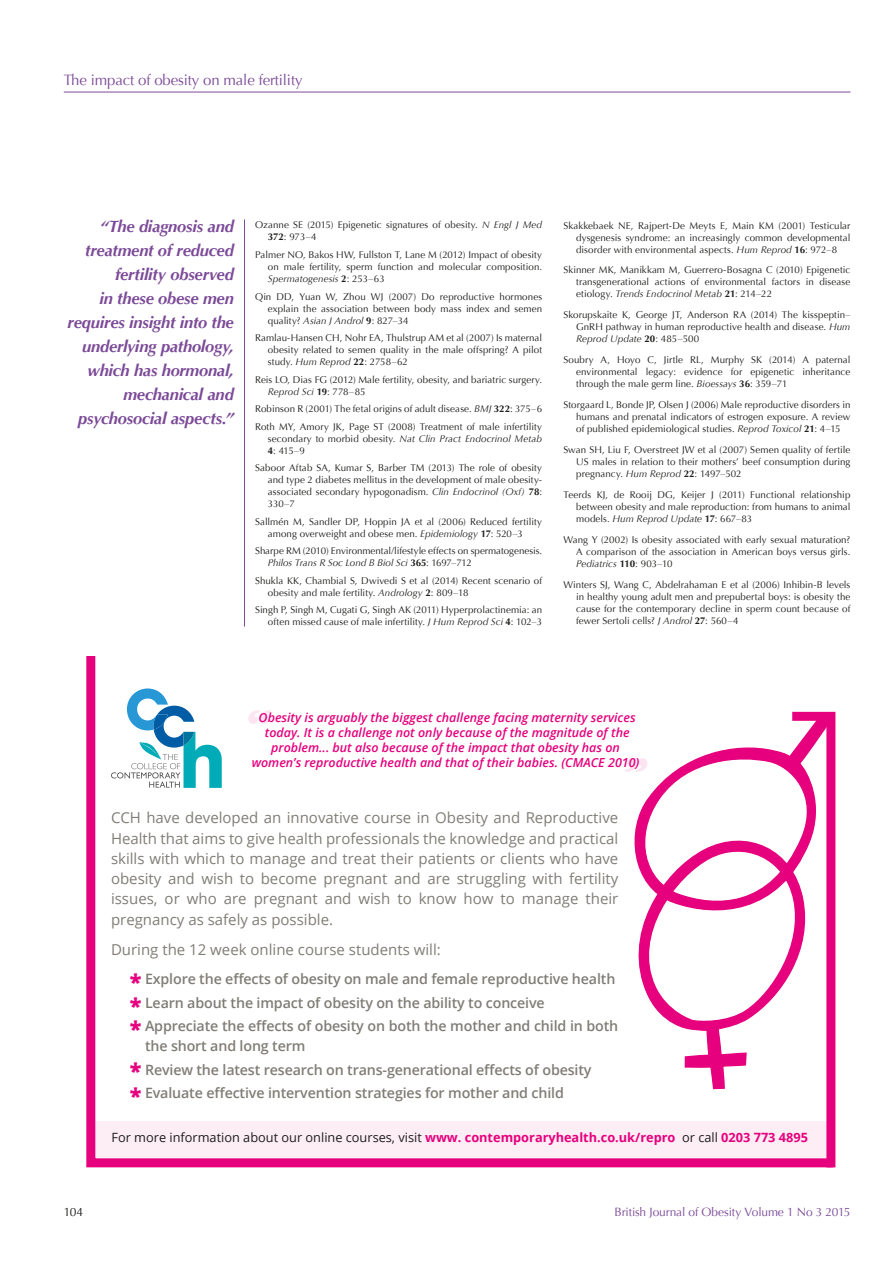
<style>
.page{position:relative;width:893px;height:1263px;background:#fff}
.page>*{position:absolute;margin:0;border:0;box-sizing:border-box;transform-origin:0 0}
.t1{font:800 21.75px/23.4px "Open Sans";color:#e6007d;text-align:justify}
.t2{font:italic 700 16.5px/24px "Optima";letter-spacing:-.015em;color:#7c4b98;text-align:right}
.t3{font:15px/20.2px "Open Sans";color:#807d76;text-align:justify}
.t4{font:15px "Optima";letter-spacing:-.01em;color:#7c4b98}
.t5{font:600 14.25px/23.7px "Open Sans";letter-spacing:-.01em;color:#807d76}
.t6{font:12.75px "Open Sans";color:#1d1d1b}
.t7{font:italic 600 12.45px/15px "Open Sans";color:#e6007d;text-align:center}
.t8{font:12px "Optima";letter-spacing:-.01em;color:#7c4b98}
.t9{font:12px "Optima";color:#1d1d1b}
.t10{font:9.75px/12px "Optima";letter-spacing:.01em;color:#1d1d1b;text-align:justify}
.s1{font-style:italic}
.s2{font-weight:700}
.s3{font-weight:700;color:#e6007d}
</style>
<div class="page">
<hr style="left:64px;top:92px;width:786px;height:1px;background:#7c4b98">
<hr style="left:244px;top:219px;width:1px;height:407px;background:#7c4b98">
<svg style="left:86px;top:656px;width:539px;height:512px"></svg>
<svg style="left:111px;top:688px;width:111px;height:100px"></svg>
<svg style="left:248px;top:710px;width:23px;height:14px"></svg>
<svg style="left:621px;top:828px;width:4px;height:261px"></svg>
<svg style="left:625px;top:711px;width:211px;height:457px"></svg>
<h3 class="t4" style="left:64px;top:71px;width:240px">The impact of obesity on male fertility</h3>
<h2 class="t2" style="left:68px;top:214px;width:168px">“The diagnosis and treatment of reduced fertility observed<br>in these obese men requires insight into the underlying pathology, which has hormonal, mechanical and psychosocial aspects.”</h2>
<p class="t10" style="left:268px;top:219px;width:276px;text-indent:-13px">Ozanne SE (2015) Epigenetic signatures of obesity. <span class="s1">N Engl J Med<br></span><span class="s2">372</span>: 973–4</p>
<p class="t10" style="left:268px;top:249px;width:276px;text-indent:-13px">Palmer NO, Bakos HW, Fullston T, Lane M (2012) Impact of obesity on male fertility, sperm function and molecular composition.<br><span class="s1">Spermatogenesis</span> <span class="s2">2</span>: 253–63</p>
<p class="t10" style="left:268px;top:290px;width:276px;text-indent:-13px">Qin DD, Yuan W, Zhou WJ (2007) Do reproductive hormones explain the association between body mass index and semen quality? <span class="s1">Asian J Androl</span> <span class="s2">9</span>: 827–34</p>
<p class="t10" style="left:268px;top:332px;width:276px;text-indent:-13px">Ramlau-Hansen CH, Nohr EA, Thulstrup AM et al (2007) Is maternal obesity related to semen quality in the male offspring? A pilot study. <span class="s1">Hum Reprod</span> <span class="s2">22</span>: 2758–62</p>
<p class="t10" style="left:268px;top:373px;width:276px;text-indent:-13px">Reis LO, Dias FG (2012) Male fertility, obesity, and bariatric surgery.<br><span class="s1">Reprod Sci</span> <span class="s2">19</span>: 778–85</p>
<p class="t10" style="left:255px;top:400px;width:289px;line-height:17.5px">Robinson R (2001) The fetal origins of adult disease. <span class="s1">BMJ</span> <span class="s2">322</span>: 375–6<br>Roth MY, Amory JK, Page ST (2008) Treatment of male infertility</p>
<p class="t10" style="left:268px;top:432px;width:276px">secondary to morbid obesity. <span class="s1">Nat Clin Pract Endocrinol Metab<br></span><span class="s2">4</span>: 415–9</p>
<p class="t10" style="left:268px;top:462px;width:276px;text-indent:-13px">Saboor Aftab SA, Kumar S, Barber TM (2013) The role of obesity and type 2 diabetes mellitus in the development of male obesity&shy;associated secondary hypogonadism. <span class="s1">Clin Endocrinol (Oxf)</span> <span class="s2">78</span>:<br>330–7</p>
<p class="t10" style="left:268px;top:516px;width:276px;text-indent:-13px">Sallmén M, Sandler DP, Hoppin JA et al (2006) Reduced fertility among overweight and obese men. <span class="s1">Epidemiology</span> <span class="s2">17</span>: 520–3</p>
<p class="t10" style="left:268px;top:545px;width:276px;text-indent:-13px">Sharpe RM (2010) Environmental/lifestyle effects on spermatogenesis.<br><span class="s1">Philos Trans R Soc Lond B Biol Sci</span> <span class="s2">365</span>: 1697–712</p>
<p class="t10" style="left:268px;top:575px;width:276px;text-indent:-13px">Shukla KK, Chambial S, Dwivedi S et al (2014) Recent scenario of obesity and male fertility. <span class="s1">Andrology</span> <span class="s2">2</span>: 809–18</p>
<p class="t10" style="left:255px;top:604px;width:289px;text-align:right">Singh P, Singh M, Cugati G, Singh AK (2011) Hyperprolactinemia: an often missed cause of male infertility. <span class="s1">J Hum Reprod Sci</span> <span class="s2">4</span>: 102–3</p>
<p class="t10" style="left:576px;top:219px;width:276px;text-indent:-13px">Skakkebaek NE, Rajpert-De Meyts E, Main KM (2001) Testicular dysgenesis syndrome: an increasingly common developmental disorder with environmental aspects. <span class="s1">Hum Reprod</span> <span class="s2">16</span>: 972–8</p>
<p class="t10" style="left:576px;top:264px;width:276px;text-indent:-13px">Skinner MK, Manikkam M, Guerrero-Bosagna C (2010) Epigenetic transgenerational actions of environmental factors in disease etiology. <span class="s1">Trends Endocrinol Metab</span> <span class="s2">21</span>: 214–22</p>
<p class="t10" style="left:576px;top:309px;width:276px;text-indent:-13px">Skorupskaite K, George JT, Anderson RA (2014) The kisspeptin– GnRH pathway in human reproductive health and disease. <span class="s1">Hum Reprod Update</span> <span class="s2">20</span>: 485–500</p>
<p class="t10" style="left:576px;top:354px;width:276px;text-indent:-13px">Soubry A, Hoyo C, Jirtle RL, Murphy SK (2014) A paternal environmental legacy: evidence for epigenetic inheritance through the male germ line. <span class="s1">Bioessays</span> <span class="s2">36</span>: 359–71</p>
<p class="t10" style="left:576px;top:399px;width:276px;text-indent:-13px">Storgaard L, Bonde JP, Olsen J (2006) Male reproductive disorders in humans and prenatal indicators of estrogen exposure. A review of published epidemiological studies. <span class="s1">Reprod Toxicol</span> <span class="s2">21</span>: 4–15</p>
<p class="t10" style="left:576px;top:444px;width:276px;text-indent:-13px">Swan SH, Liu F, Overstreet JW et al (2007) Semen quality of fertile US males in relation to their mothers’ beef consumption during pregnancy. <span class="s1">Hum Reprod</span> <span class="s2">22</span>: 1497–502</p>
<p class="t10" style="left:576px;top:489px;width:276px;text-indent:-13px">Teerds KJ, de Rooij DG, Keijer J (2011) Functional relationship between obesity and male reproduction: from humans to animal models. <span class="s1">Hum Reprod Update</span> <span class="s2">17</span>: 667–83</p>
<p class="t10" style="left:576px;top:534px;width:276px;text-indent:-13px">Wang Y (2002) Is obesity associated with early sexual maturation?<br>A comparison of the association in American boys versus girls.<br><span class="s1">Pediatrics</span> <span class="s2">110</span>: 903–10</p>
<p class="t10" style="left:576px;top:579px;width:276px;text-indent:-13px">Winters SJ, Wang C, Abdelrahaman E et al (2006) Inhibin-B levels in healthy young adult men and prepubertal boys: is obesity the cause for the contemporary decline in sperm count because of fewer Sertoli cells? <span class="s1">J Androl</span> <span class="s2">27</span>: 560–4</p>
<p class="t7" style="left:252px;top:710px;width:389px">Obesity is arguably the biggest challenge facing maternity services today. It is a challenge not only because of the magnitude of the problem... but also because of the impact that obesity has on women’s reproductive health and that of their babies. (CMACE 2010)</p>
<p class="t3" style="left:111px;top:807px;width:509px">CCH have developed an innovative course in Obesity and Reproductive Health that aims to give health professionals the knowledge and practical skills with which to manage and treat their patients or clients who have obesity and wish to become pregnant and are struggling with fertility issues, or who are pregnant and wish to know how to manage their pregnancy as safely as possible.</p>
<h3 class="t3" style="left:111px;top:939px;width:331px">During the 12 week online course students will:</h3>
<h3 class="t5" style="left:145px;top:966px;width:475px">Explore the effects of obesity on male and female reproductive health<br>Learn about the impact of obesity on the ability to conceive<br>Appreciate the effects of obesity on both the mother and child in both</h3>
<h3 class="t5" style="left:145px;top:1033px;width:448px">the short and long term<br>Review the latest research on trans-generational effects of obesity<br>Evaluate effective intervention strategies for mother and child</h3>
<h1 class="t1" style="left:130px;top:969px;width:13px">* * *</h1>
<h1 class="t1" style="left:130px;top:1058px;width:13px;line-height:24.9px">* *</h1>
<h3 class="t6" style="left:111px;top:1128px;width:698px">For more information about our online courses, visit <span class="s3">www. contemporaryhealth.co.uk/repro</span> or call <span class="s3">0203 773 4895</span></h3>
<p class="t9" style="left:64px;top:1205px;width:21px">104</p>
<p class="t8" style="left:614px;top:1205px;width:237px">British Journal of Obesity Volume 1 No 3 2015</p>
</div>
